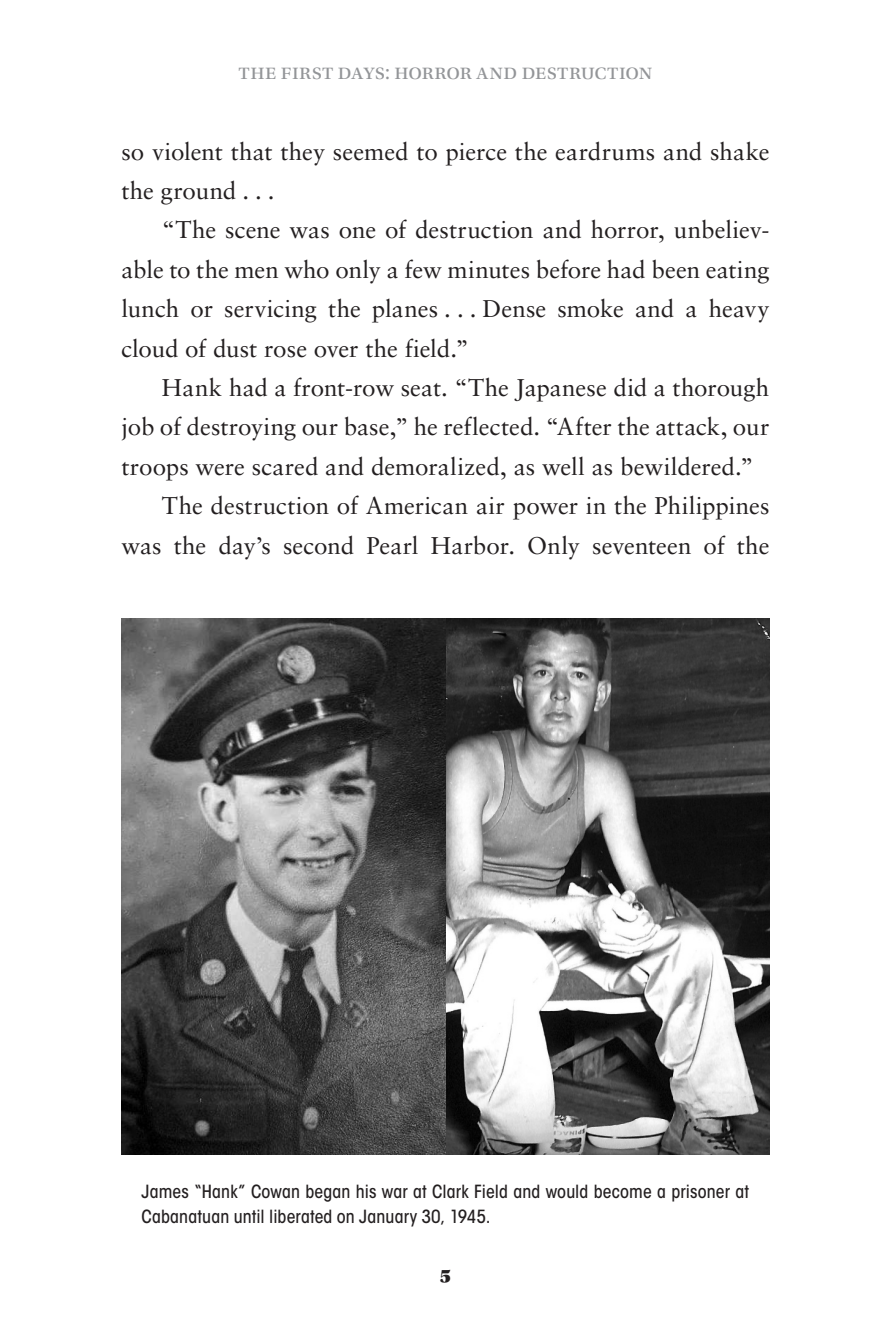
<style>
.page{position:relative;width:891px;height:1337px;background:#fff}
.page>*{position:absolute;margin:0;border:0;box-sizing:border-box;transform-origin:0 0}
.t1{font:24.3px/39.4px "Sabon LT Std";color:#231f20}
.t2{font:22.5px "Utopia Std Subh";letter-spacing:.005em;color:#939598}
.t3{font:19.12px "Utopia Std Black Headline";color:#231f20}
.t4{font:500 condensed 18px/24.8px "ITC Avant Garde Std";letter-spacing:.005em;color:#231f20}
</style>
<div class="page">
<img style="left:121px;top:618px;width:648px;height:536px">
<p class="t2" style="left:239px;top:63px;width:415px">The First Days: Horror and Destruction</p>
<p class="t1" style="left:121px;top:133px;width:650px">so violent that they seemed to pierce the eardrums and shake the ground . . .</p>
<p class="t1" style="left:121px;top:212px;width:650px;text-align:justify;text-indent:41px">“The scene was one of destruction and horror, unbeliev&shy;able to the men who only a few minutes before had been eating lunch or servicing the planes . . . Dense smoke and a heavy cloud of dust rose over the field.”</p>
<p class="t1" style="left:162px;top:370px;width:609px">Hank had a front-row seat. “The Japanese did a thorough</p>
<p class="t1" style="left:122px;top:409px;width:649px">job of destroying our base,” he reflected. “After the attack, our</p>
<p class="t1" style="left:122px;top:448px;width:634px">troops were scared and demoralized, as well as bewildered.”</p>
<p class="t1" style="left:162px;top:488px;width:609px">The destruction of American air power in the Philippines</p>
<p class="t1" style="left:122px;top:527px;width:649px">was the day’s second Pearl Harbor. Only seventeen of the</p>
<p class="t4" style="left:142px;top:1180px;width:609px">James “Hank” Cowan began his war at Clark Field and would become a prisoner at<br>Cabanatuan until liberated on January 30, 1945.</p>
<p class="t3" style="left:440px;top:1267px;width:13px">5</p>
</div>
